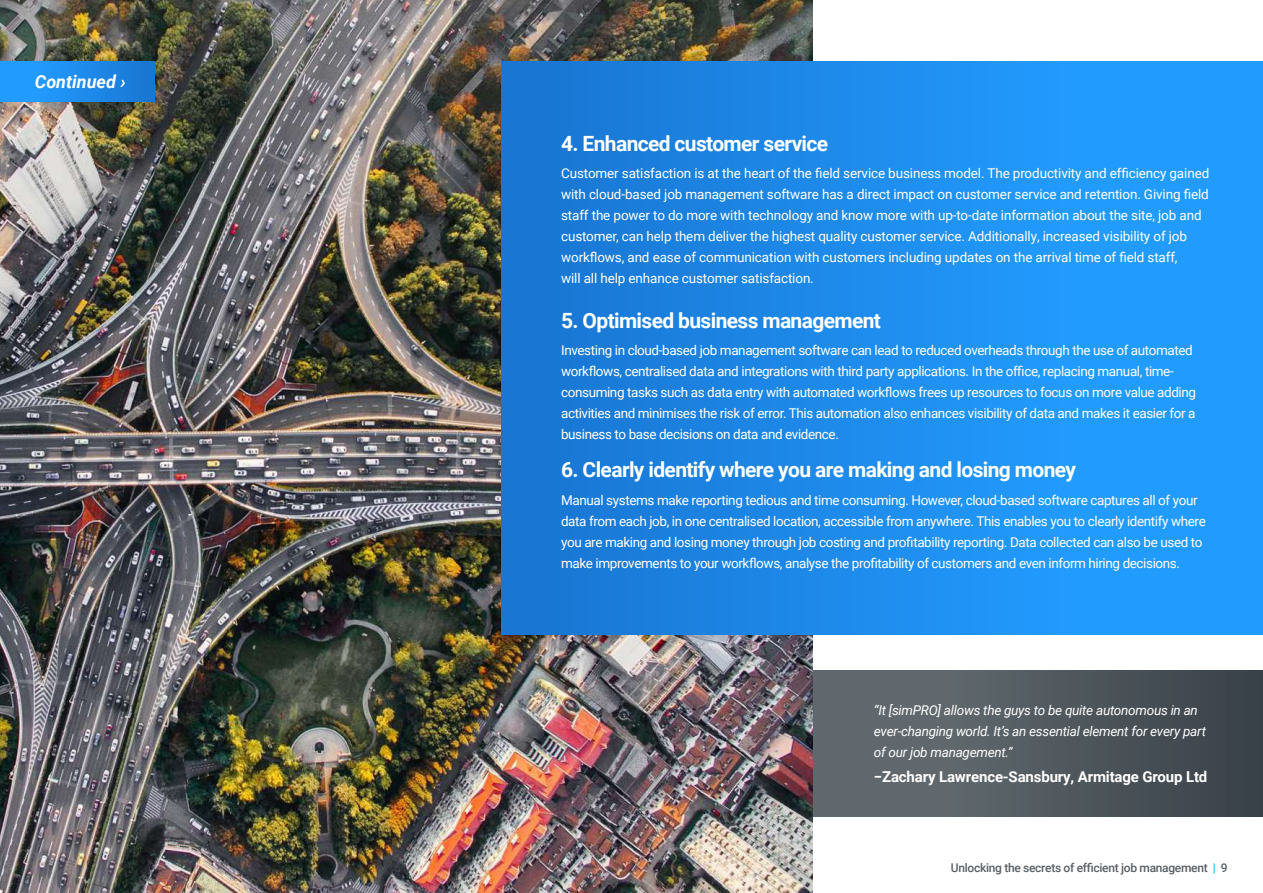
<style>
.page{position:relative;width:1263px;height:893px;background:#fff}
.page>*{position:absolute;margin:0;border:0;box-sizing:border-box;transform-origin:0 0}
.t1{font:700 21px "Roboto";letter-spacing:-.03em;color:#fff}
.t2{font:italic 700 18px "Roboto";color:#fff}
.t3{font:700 15px "Roboto";letter-spacing:-.01em;color:#fff}
.t4{font:13.5px/21px "Roboto";letter-spacing:-.03em;color:#fff}
.t5{font:13.5px/21px "Roboto";letter-spacing:-.01em;color:#fff}
.t6{font:italic 13.5px/21px "Roboto";letter-spacing:-.02em;color:#fff}
.t7{font:500 12px "Roboto";letter-spacing:-.025em;color:#596065}
.s1{color:#00c8ff}
</style>
<div class="page">
<div style="left:806px;top:670px;width:457px;height:146px;background:linear-gradient(to right,#697176,#3b434a)"></div>
<img style="left:0;top:0;width:813px;height:893px">
<div style="left:0;top:61px;width:154px;height:40px;background:linear-gradient(to right,#24a2ff,#1977d3)"></div>
<div style="left:502px;top:62px;width:761px;height:573px;background:linear-gradient(to right,#1976d2,#24a2ff)"></div>
<h2 class="t2" style="left:35px;top:69px;width:93px">Continued ›</h2>
<h1 class="t1" style="left:561px;top:128px;width:269px">4. Enhanced customer service</h1>
<p class="t5" style="left:561px;top:163px;width:650px">Customer satisfaction is at the heart of the field service business model. The productivity and efficiency gained with cloud-based job management software has a direct impact on customer service and retention. Giving field staff the power to do more with technology and know more with up-to-date information about the site, job and customer, can help them deliver the highest quality customer service. Additionally, increased visibility of job workflows, and ease of communication with customers including updates on the arrival time of field staff,<br>will all help enhance customer satisfaction.</p>
<h1 class="t1" style="left:561px;top:305px;width:321px">5. Optimised business management</h1>
<p class="t4" style="left:561px;top:340px;width:636px">Investing in cloud-based job management software can lead to reduced overheads through the use of automated workflows, centralised data and integrations with third party applications. In the office, replacing manual, time&shy;consuming tasks such as data entry with automated workflows frees up resources to focus on more value adding activities and minimises the risk of error. This automation also enhances visibility of data and makes it easier for a business to base decisions on data and evidence.</p>
<h1 class="t1" style="left:561px;top:455px;width:516px">6. Clearly identify where you are making and losing money</h1>
<p class="t4" style="left:561px;top:489px;width:646px">Manual systems make reporting tedious and time consuming. However, cloud-based software captures all of your data from each job, in one centralised location, accessible from anywhere. This enables you to clearly identify where you are making and losing money through job costing and profitability reporting. Data collected can also be used to make improvements to your workflows, analyse the profitability of customers and even inform hiring decisions.</p>
<p class="t6" style="left:874px;top:700px;width:334px">“It [simPRO] allows the guys to be quite autonomous in an ever-changing world. It’s an essential element for every part of our job management.”</p>
<p class="t3" style="left:874px;top:766px;width:335px">−Zachary Lawrence-Sansbury, Armitage Group Ltd</p>
<p class="t7" style="left:951px;top:859px;width:278px">Unlocking the secrets of efficient job management <span class="s1">|</span> 9</p>
</div>
